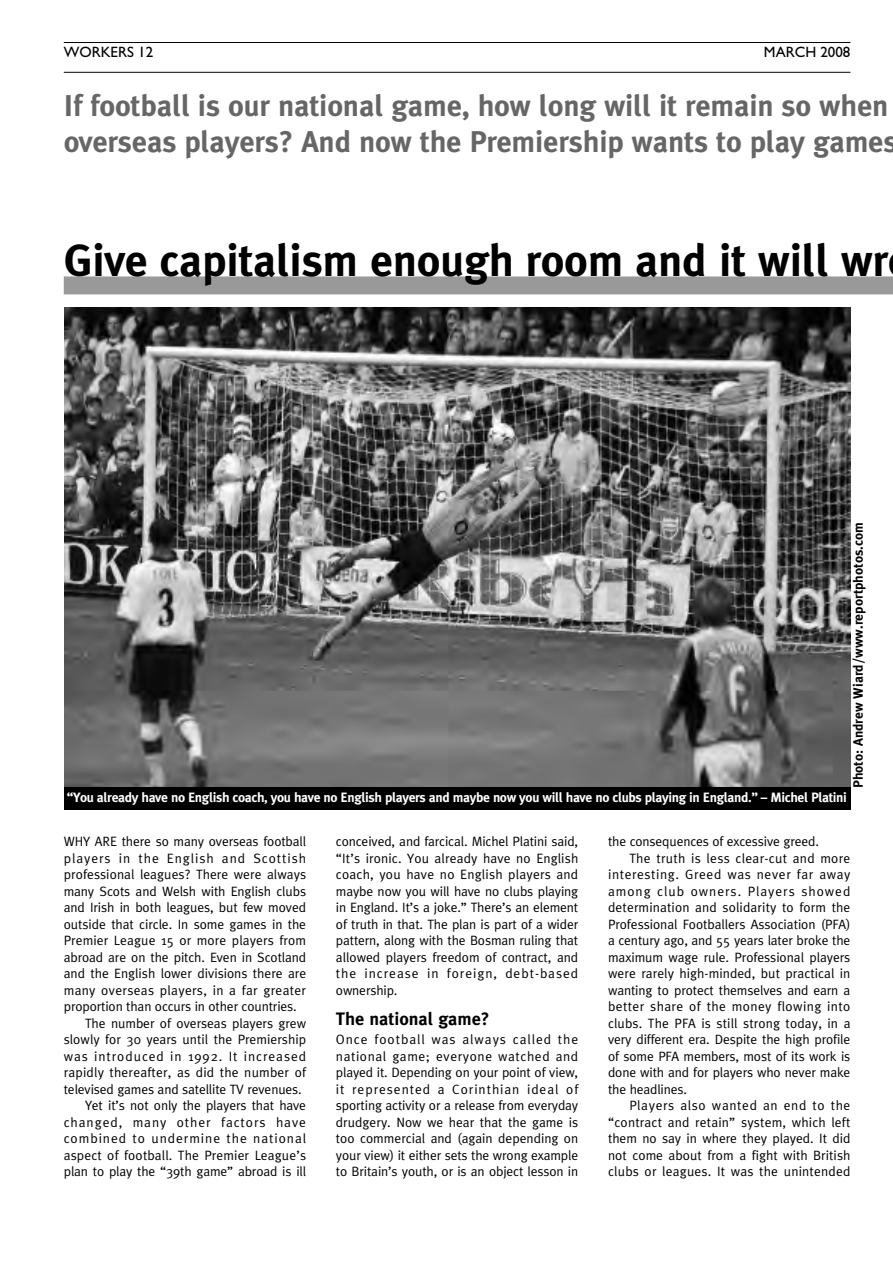
<style>
.page{position:relative;width:893px;height:1263px;background:#fff}
.page>*{position:absolute;margin:0;border:0;box-sizing:border-box;transform-origin:0 0}
.t1{font:700 45px "Meta Plus";letter-spacing:-.005em;color:#000}
.t2{font:700 30px/36px "Meta Plus";letter-spacing:-.005em;color:#666}
.t3{font:700 18px "Meta Plus";color:#000}
.t4{font:15px "Gill Sans";color:#000}
.t5{font:13.5px/16.5px "Meta Plus";color:#000;text-align:justify}
.t6{font:13.5px "Meta Plus";letter-spacing:.07em;color:#000}
.t7{font:700 13.5px "Meta Plus";letter-spacing:-.025em;color:#fff}
.t8{font:13.5px "Meta Plus";letter-spacing:.02em;color:#000}
.t9{font:13.5px "Meta Plus";letter-spacing:.045em;color:#000}
.t10{font:700 13.5px "Meta Plus";color:#000}
.t11{font:13.5px "Meta Plus";letter-spacing:.03em;color:#000}
.t12{font:13.5px "Meta Plus";letter-spacing:.065em;color:#000}
</style>
<div class="page">
<hr style="left:64px;top:42px;width:786px;height:1px;background:#000">
<hr style="left:64px;top:72px;width:786px;height:1px;background:#000">
<div style="left:64px;top:276px;width:829px;height:18px;background:#999"></div>
<img style="left:64px;top:307px;width:786px;height:480px">
<div style="left:64px;top:787px;width:786px;height:22px;background:#000"></div>
<p class="t4" style="left:64px;top:43px;width:91px">WORKERS 12</p>
<p class="t4" style="left:764px;top:43px;width:88px">MARCH 2008</p>
<h2 class="t2" style="left:64px;top:90px;width:835px">If football is our national game, how long will it remain so when overseas players? And now the Premiership wants to play games</h2>
<h1 class="t1" style="left:64px;top:245px;width:826px">Give capitalism enough room and it will wr</h1>
<p class="t10" style="left:853px;top:788px;width:267px;rotate:-90deg">Photo: Andrew Wiard/www.reportphotos.com</p>
<p class="t7" style="left:67px;top:793px;width:782px">“You already have no English coach, you have no English players and maybe now you will have no clubs playing in England.” – Michel Platini</p>
<p class="t5" style="left:64px;top:834px;width:244px">WHY ARE there so many overseas football</p>
<p class="t6" style="left:64px;top:853px;width:244px">players in the English and Scottish</p>
<p class="t5" style="left:64px;top:867px;width:244px">professional leagues? There were always</p>
<p class="t5" style="left:64px;top:884px;width:244px">many Scots and Welsh with English clubs</p>
<p class="t5" style="left:64px;top:900px;width:244px">and Irish in both leagues, but few moved</p>
<p class="t5" style="left:64px;top:917px;width:244px">outside that circle. In some games in the</p>
<p class="t5" style="left:64px;top:933px;width:244px">Premier League 15 or more players from</p>
<p class="t5" style="left:64px;top:950px;width:244px">abroad are on the pitch. Even in Scotland</p>
<p class="t5" style="left:64px;top:966px;width:244px">and the English lower divisions there are</p>
<p class="t8" style="left:64px;top:985px;width:244px">many overseas players, in a far greater</p>
<p class="t5" style="left:64px;top:999px;width:234px">proportion than occurs in other countries.</p>
<p class="t5" style="left:85px;top:1016px;width:223px">The number of overseas players grew</p>
<p class="t5" style="left:64px;top:1032px;width:244px">slowly for 30 years until the Premiership</p>
<p class="t12" style="left:64px;top:1051px;width:244px">was introduced in 1992. It increased</p>
<p class="t5" style="left:64px;top:1065px;width:244px">rapidly thereafter, as did the number of</p>
<p class="t5" style="left:64px;top:1082px;width:240px">televised games and satellite TV revenues.</p>
<p class="t5" style="left:85px;top:1098px;width:223px">Yet it’s not only the players that have</p>
<p class="t6" style="left:64px;top:1117px;width:244px">changed, many other factors have</p>
<p class="t6" style="left:64px;top:1134px;width:244px">combined to undermine the national</p>
<p class="t5" style="left:64px;top:1148px;width:244px">aspect of football. The Premier League’s</p>
<p class="t5" style="left:64px;top:1164px;width:244px">plan to play the “39th game” abroad is ill</p>
<p class="t5" style="left:336px;top:834px;width:244px">conceived, and farcical. Michel Platini said, “It’s ironic. You already have no English coach, you have no English players and maybe now you will have no clubs playing in England. It’s a joke.” There’s an element of truth in that. The plan is part of a wider pattern, along with the Bosman ruling that allowed players freedom of contract, and the increase in foreign, debt-based ownership.</p>
<h3 class="t3" style="left:336px;top:1012px;width:155px">The national game?</h3>
<p class="t5" style="left:336px;top:1032px;width:244px">Once football was always called the national game; everyone watched and played it. Depending on your point of view, it represented a Corinthian ideal of sporting activity or a release from everyday drudgery. Now we hear that the game is too commercial and (again depending on your view) it either sets the wrong example to Britain’s youth, or is an object lesson in</p>
<p class="t5" style="left:608px;top:834px;width:212px">the consequences of excessive greed.</p>
<p class="t8" style="left:629px;top:853px;width:223px">The truth is less clear-cut and more</p>
<p class="t9" style="left:608px;top:870px;width:244px">interesting. Greed was never far away</p>
<p class="t6" style="left:608px;top:886px;width:244px">among club owners. Players showed</p>
<p class="t5" style="left:608px;top:900px;width:244px">determination and solidarity to form the</p>
<p class="t5" style="left:608px;top:917px;width:244px">Professional Footballers Association (PFA)</p>
<p class="t5" style="left:608px;top:933px;width:244px">a century ago, and 55 years later broke the</p>
<p class="t5" style="left:608px;top:950px;width:244px">maximum wage rule. Professional players</p>
<p class="t5" style="left:608px;top:966px;width:244px">were rarely high-minded, but practical in</p>
<p class="t5" style="left:608px;top:983px;width:244px">wanting to protect themselves and earn a</p>
<p class="t11" style="left:608px;top:1002px;width:244px">better share of the money flowing into</p>
<p class="t5" style="left:608px;top:1016px;width:244px">clubs. The PFA is still strong today, in a</p>
<p class="t5" style="left:608px;top:1032px;width:244px">very different era. Despite the high profile</p>
<p class="t5" style="left:608px;top:1049px;width:244px">of some PFA members, most of its work is</p>
<p class="t5" style="left:608px;top:1065px;width:244px">done with and for players who never make</p>
<p class="t5" style="left:608px;top:1082px;width:81px">the headlines.</p>
<p class="t9" style="left:629px;top:1101px;width:223px">Players also wanted an end to the</p>
<p class="t5" style="left:608px;top:1115px;width:244px">“contract and retain” system, which left</p>
<p class="t5" style="left:608px;top:1131px;width:244px">them no say in where they played. It did</p>
<p class="t5" style="left:608px;top:1148px;width:244px">not come about from a fight with British</p>
<p class="t5" style="left:608px;top:1164px;width:244px">clubs or leagues. It was the unintended</p>
</div>
